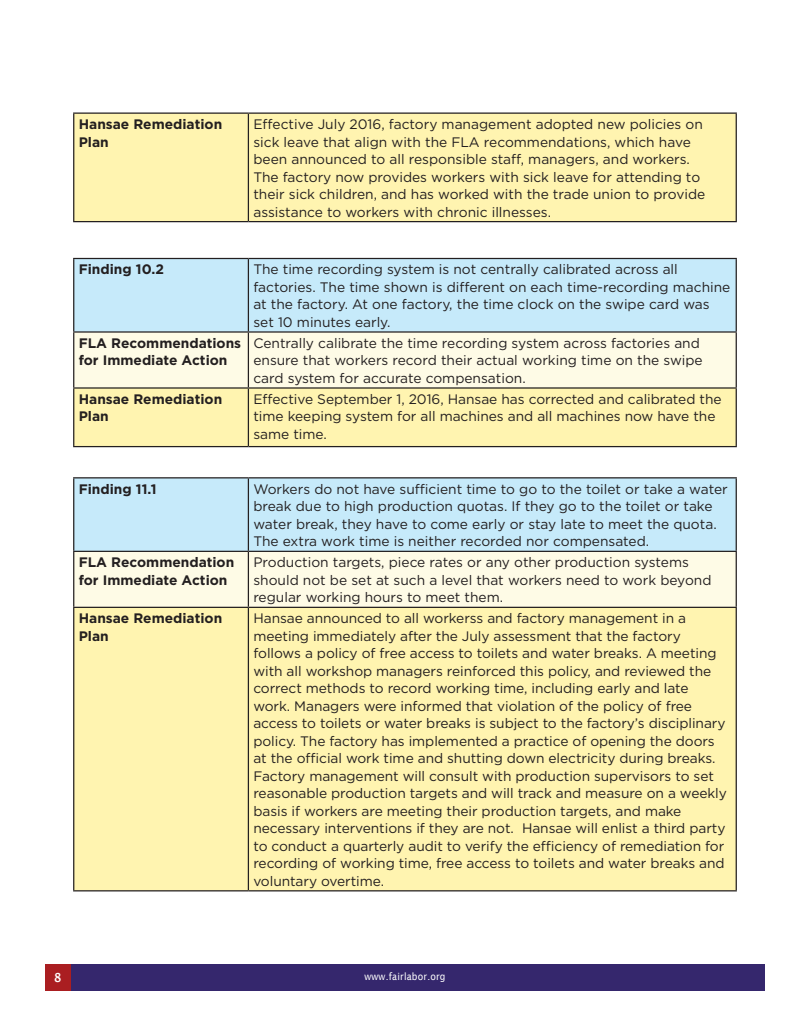
<style>
.page{position:relative;width:810px;height:1035px;background:#fff}
.page>*{position:absolute;margin:0;border:0;box-sizing:border-box;transform-origin:0 0}
.main_body_text{font:13.75px/17.5px "Gotham";letter-spacing:-.005em;color:#231f20}
.main_body_text-2{font:700 13.75px/17.5px "Gotham";color:#231f20}
.t1{font:600 12.5px "Lucida Sans";color:#fff;scale:.9 1}
.t2{font:10px "Lucida Sans";letter-spacing:.02em;color:#fff;scale:.9 1}
</style>
<div class="page">
<div style="left:71px;top:964px;width:694px;height:26px;background:#35276d"></div>
<div style="left:45px;top:964px;width:26px;height:26px;background:#aa1e21"></div>
<div style="left:74px;top:114px;width:662px;height:107px;background:#fff4b0"></div>
<hr style="left:73px;top:112px;width:175px;height:2px;background:#231f20">
<hr style="left:73px;top:114px;width:1px;height:107px;background:#231f20">
<hr style="left:248px;top:112px;width:489px;height:2px;background:#231f20">
<hr style="left:248px;top:114px;width:1px;height:107px;background:#231f20">
<hr style="left:736px;top:114px;width:1px;height:107px;background:#231f20">
<hr style="left:73px;top:221px;width:175px;height:1px;background:#231f20">
<hr style="left:248px;top:221px;width:489px;height:1px;background:#231f20">
<div style="left:74px;top:259px;width:662px;height:72px;background:#c6eafa"></div>
<div style="left:74px;top:333px;width:662px;height:54px;background:#fefbe6"></div>
<div style="left:74px;top:389px;width:662px;height:57px;background:#fff4b0"></div>
<hr style="left:73px;top:258px;width:175px;height:1px;background:#231f20">
<hr style="left:73px;top:259px;width:1px;height:72px;background:#231f20">
<hr style="left:248px;top:258px;width:489px;height:1px;background:#231f20">
<hr style="left:248px;top:259px;width:1px;height:72px;background:#231f20">
<hr style="left:736px;top:259px;width:1px;height:72px;background:#231f20">
<hr style="left:73px;top:331px;width:175px;height:2px;background:#231f20">
<hr style="left:73px;top:333px;width:1px;height:54px;background:#231f20">
<hr style="left:248px;top:331px;width:489px;height:2px;background:#231f20">
<hr style="left:248px;top:333px;width:1px;height:54px;background:#231f20">
<hr style="left:736px;top:333px;width:1px;height:54px;background:#231f20">
<hr style="left:73px;top:387px;width:175px;height:2px;background:#231f20">
<hr style="left:73px;top:389px;width:1px;height:57px;background:#231f20">
<hr style="left:248px;top:387px;width:489px;height:2px;background:#231f20">
<hr style="left:248px;top:389px;width:1px;height:57px;background:#231f20">
<hr style="left:736px;top:389px;width:1px;height:57px;background:#231f20">
<hr style="left:73px;top:446px;width:175px;height:1px;background:#231f20">
<hr style="left:248px;top:446px;width:489px;height:1px;background:#231f20">
<div style="left:74px;top:478px;width:662px;height:73px;background:#c6eafa"></div>
<div style="left:74px;top:552px;width:662px;height:55px;background:#fefbe6"></div>
<div style="left:74px;top:608px;width:662px;height:282px;background:#fff4b0"></div>
<hr style="left:73px;top:477px;width:175px;height:1px;background:#231f20">
<hr style="left:73px;top:478px;width:1px;height:73px;background:#231f20">
<hr style="left:248px;top:477px;width:489px;height:1px;background:#231f20">
<hr style="left:248px;top:478px;width:1px;height:73px;background:#231f20">
<hr style="left:736px;top:478px;width:1px;height:73px;background:#231f20">
<hr style="left:73px;top:551px;width:175px;height:1px;background:#231f20">
<hr style="left:73px;top:552px;width:1px;height:55px;background:#231f20">
<hr style="left:248px;top:551px;width:489px;height:1px;background:#231f20">
<hr style="left:248px;top:552px;width:1px;height:55px;background:#231f20">
<hr style="left:736px;top:552px;width:1px;height:55px;background:#231f20">
<hr style="left:73px;top:607px;width:175px;height:1px;background:#231f20">
<hr style="left:73px;top:608px;width:1px;height:282px;background:#231f20">
<hr style="left:248px;top:607px;width:489px;height:1px;background:#231f20">
<hr style="left:248px;top:608px;width:1px;height:282px;background:#231f20">
<hr style="left:736px;top:608px;width:1px;height:282px;background:#231f20">
<hr style="left:73px;top:890px;width:175px;height:1px;background:#231f20">
<hr style="left:248px;top:890px;width:489px;height:1px;background:#231f20">
<p class="main_body_text-2" style="left:79px;top:115px;width:145px">Hansae Remediation<br>Plan</p>
<p class="main_body_text" style="left:253px;top:115px;width:453px">Effective July 2016, factory management adopted new policies on sick leave that align with the FLA recommendations, which have been announced to all responsible staff, managers, and workers.<br>The factory now provides workers with sick leave for attending to their sick children, and has worked with the trade union to provide assistance to workers with chronic illnesses.</p>
<p class="main_body_text-2" style="left:79px;top:261px;width:87px">Finding 10.2</p>
<p class="main_body_text" style="left:253px;top:261px;width:479px">The time recording system is not centrally calibrated across all factories. The time shown is different on each time-recording machine at the factory. At one factory, the time clock on the swipe card was set 10 minutes early.</p>
<p class="main_body_text-2" style="left:79px;top:334px;width:164px">FLA Recommendations for Immediate Action</p>
<p class="main_body_text" style="left:253px;top:334px;width:451px">Centrally calibrate the time recording system across factories and ensure that workers record their actual working time on the swipe card system for accurate compensation.</p>
<p class="main_body_text-2" style="left:79px;top:390px;width:145px">Hansae Remediation<br>Plan</p>
<p class="main_body_text" style="left:253px;top:390px;width:470px">Effective September 1, 2016, Hansae has corrected and calibrated the time keeping system for all machines and all machines now have the same time.</p>
<p class="main_body_text-2" style="left:79px;top:480px;width:79px">Finding 11.1</p>
<p class="main_body_text" style="left:253px;top:480px;width:476px">Workers do not have sufficient time to go to the toilet or take a water break due to high production quotas. If they go to the toilet or take water break, they have to come early or stay late to meet the quota.<br>The extra work time is neither recorded nor compensated.</p>
<p class="main_body_text-2" style="left:79px;top:554px;width:157px">FLA Recommendation for Immediate Action</p>
<p class="main_body_text" style="left:253px;top:553px;width:460px">Production targets, piece rates or any other production systems should not be set at such a level that workers need to work beyond regular working hours to meet them.</p>
<p class="main_body_text-2" style="left:79px;top:610px;width:145px">Hansae Remediation<br>Plan</p>
<p class="main_body_text" style="left:253px;top:609px;width:475px">Hansae announced to all workerss and factory management in a meeting immediately after the July assessment that the factory follows a policy of free access to toilets and water breaks. A meeting with all workshop managers reinforced this policy, and reviewed the correct methods to record working time, including early and late work. Managers were informed that violation of the policy of free access to toilets or water breaks is subject to the factory’s disciplinary policy. The factory has implemented a practice of opening the doors at the official work time and shutting down electricity during breaks.<br>Factory management will consult with production supervisors to set reasonable production targets and will track and measure on a weekly basis if workers are meeting their production targets, and make necessary interventions if they are not. Hansae will enlist a third party to conduct a quarterly audit to verify the efficiency of remediation for recording of working time, free access to toilets and water breaks and voluntary overtime.</p>
<p class="t1" style="left:54px;top:970px;width:9px">8</p>
<p class="t2" style="left:364px;top:970px;width:92px">www.fairlabor.org</p>
</div>
